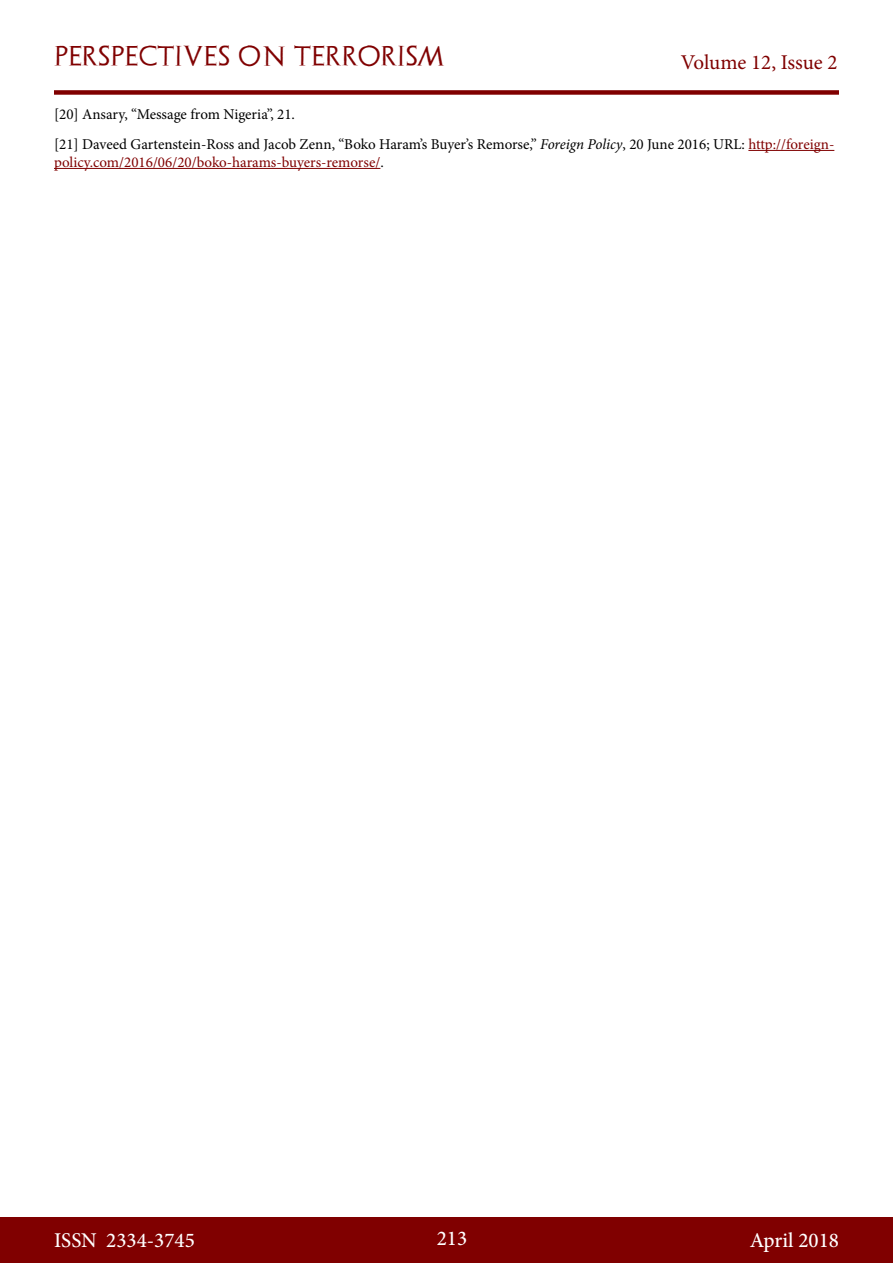
<style>
.page{position:relative;width:893px;height:1263px;background:#fff}
.page>*{position:absolute;margin:0;border:0;box-sizing:border-box;transform-origin:0 0}
.t1{font:500 21px "Minion Pro";color:#fff}
.t2{font:21px "Archeologicaps";letter-spacing:.045em;color:#800000}
.t3{font:21px "Minion Pro";letter-spacing:-.005em;color:#800000}
.t4{font:15px/30px "Minion Pro";color:#000}
.t5{font:15px "Minion Pro";letter-spacing:-.005em;color:#800000}
.s1{font-style:italic}
.s2{color:#800000}
.s3{color:#000}
</style>
<div class="page">
<div style="left:0;top:1217px;width:893px;height:46px;background:#800000"></div>
<div style="left:54px;top:90px;width:785px;height:5px;background:#800000"></div>
<hr style="left:748px;top:150px;width:86px;height:1px;background:#800000">
<hr style="left:54px;top:168px;width:326px;height:1px;background:#800000">
<h1 class="t2" style="left:54px;top:43px;width:392px">PERSPECTIVES ON TERRORISM</h1>
<h1 class="t3" style="left:681px;top:48px;width:158px">Volume 12, Issue 2</h1>
<p class="t4" style="left:54px;top:99px;width:782px">[20] Ansary, “Message from Nigeria”, 21.<br>[21] Daveed Gartenstein-Ross and Jacob Zenn, “Boko Haram’s Buyer’s Remorse,” <span class="s1">Foreign Policy</span>, 20 June 2016; URL: <span class="s2">http://foreign-</span></p>
<p class="t5" style="left:54px;top:152px;width:331px">policy.com/2016/06/20/boko-harams-buyers-remorse/<span class="s3">.</span></p>
<h1 class="t1" style="left:54px;top:1226px;width:142px">ISSN 2334-3745</h1>
<h1 class="t1" style="left:437px;top:1224px;width:32px">213</h1>
<h1 class="t1" style="left:750px;top:1226px;width:91px">April 2018</h1>
</div>
